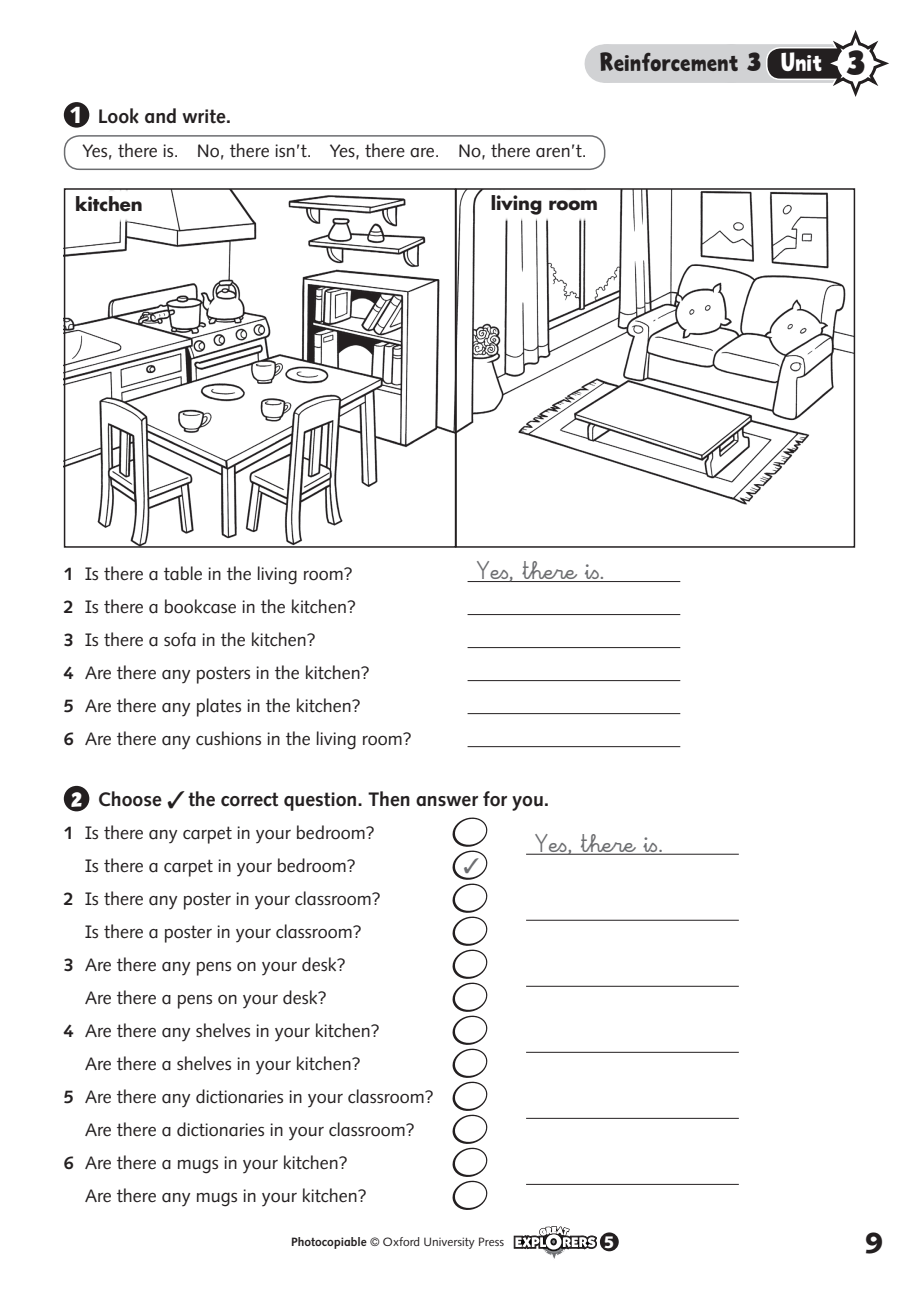
<style>
.page{position:relative;width:919px;height:1289px;background:#fff}
.page>*{position:absolute;margin:0;border:0;box-sizing:border-box;transform-origin:0 0}
.t1{font:30px "Tenby Plain";color:#231f20}
.t2{font:900 28.8px "Syntax Infant AS";color:#231f20}
.t3{font:27px "Escolar Pro Negra";color:#6c6d70}
.t4{font:22.5px "Tenby Plain";color:#231f20}
.t5{font:700 19.5px "Syntax Infant AS";color:#231f20}
.t6{font:18px/33px "Syntax Infant AS";color:#231f20}
.t7{font:700 18px "Futura Std";color:#231f20}
.t8{font:900 16.65px "Syntax Infant AS";color:#fff}
.t9{font:12px "Syntax Infant AS";color:#231f20}
.s1{font-weight:900;font-size:23.4px;color:#fff}
.s2{color:#fff}
.s3{font-size:30px}
.s4{font-weight:700}
.s5{font-family:"Tenby Plain";font-weight:400;font-size:18px;color:#fff}
</style>
<div class="page">
<div style="left:603px;top:44px;width:254px;height:39px;background:#d1d2d4"></div>
<svg style="left:766px;top:49px;width:10px;height:31px"></svg>
<div style="left:766px;top:48px;width:89px;height:31px;background:#231f20;border-radius:13px"></div>
<div style="left:766px;top:47px;width:89px;height:33px;border:2px solid #fff;border-radius:13px"></div>
<svg style="left:811px;top:30px;width:78px;height:67px"></svg>
<div style="left:64px;top:102px;width:25px;height:26px;background:#231f20;border-radius:50%"></div>
<div style="left:64px;top:135px;width:541px;height:35px;border:2px solid #6c6d70;border-radius:15px"></div>
<img style="left:67px;top:191px;width:785px;height:353px">
<hr style="left:467px;top:581px;width:213px;height:1px;background:#231f20">
<hr style="left:467px;top:614px;width:213px;height:1px;background:#231f20">
<hr style="left:467px;top:647px;width:213px;height:1px;background:#231f20">
<hr style="left:467px;top:680px;width:213px;height:1px;background:#231f20">
<hr style="left:467px;top:713px;width:213px;height:1px;background:#231f20">
<hr style="left:467px;top:746px;width:213px;height:1px;background:#231f20">
<div style="left:64px;top:785px;width:25px;height:26px;background:#231f20;border-radius:50%"></div>
<hr style="left:526px;top:853px;width:212px;height:1px;background:#231f20">
<hr style="left:526px;top:919px;width:212px;height:1px;background:#231f20">
<hr style="left:526px;top:985px;width:212px;height:1px;background:#231f20">
<hr style="left:526px;top:1051px;width:212px;height:1px;background:#231f20">
<hr style="left:526px;top:1117px;width:212px;height:1px;background:#231f20">
<hr style="left:526px;top:1183px;width:212px;height:1px;background:#231f20">
<div style="left:66px;top:188px;width:86px;height:34px;background:#fff"></div>
<div style="left:482px;top:187px;width:128px;height:34px;background:#fff"></div>
<div style="left:455px;top:188px;width:400px;height:359px;border:2px solid #231f20"></div>
<div style="left:64px;top:188px;width:392px;height:359px;border:2px solid #231f20"></div>
<svg style="left:514px;top:1226px;width:83px;height:33px"></svg>
<div style="left:600px;top:1232px;width:18px;height:19px;background:#231f20;border-radius:50%"></div>
<svg style="left:452px;top:817px;width:36px;height:393px"></svg>
<p class="t5" style="left:69px;top:105px;width:164px"><span class="s1">1</span> Look and write.</p>
<p class="t6" style="left:82px;top:135px;width:505px">Yes, there is. No, there isn’t. Yes, there are. No, there aren’t.</p>
<p class="t4" style="left:749px;top:47px;width:13px">?</p>
<h1 class="t1" style="left:847px;top:43px;width:17px">?</h1>
<p class="t4" style="left:599px;top:47px;width:267px">Reinforcement 3 <span class="s2">Unit</span> <span class="s3">3</span></p>
<p class="t7" style="left:75px;top:192px;width:69px">kitchen</p>
<p class="t7" style="left:490px;top:191px;width:109px">living room</p>
<p class="t6" style="left:64px;top:557px;width:290px"><span class="s4">1</span> Is there a table in the living room?</p>
<h3 class="t3" style="left:476px;top:556px;width:130px">¥e∫, there i∫.</h3>
<p class="t6" style="left:64px;top:590px;width:349px"><span class="s4">2</span> Is there a bookcase in the kitchen?<br><span class="s4">3</span> Is there a sofa in the kitchen?<br><span class="s4">4</span> Are there any posters in the kitchen?<br><span class="s4">5</span> Are there any plates in the kitchen?<br><span class="s4">6</span> Are there any cushions in the living room?</p>
<p class="t5" style="left:71px;top:788px;width:480px"><span class="s5">2</span> Choose ✓ the correct question. Then answer for you.</p>
<p class="t6" style="left:64px;top:816px;width:312px"><span class="s4">1</span> Is there any carpet in your bedroom?</p>
<h3 class="t3" style="left:534px;top:829px;width:130px">¥e∫, there i∫.</h3>
<p class="t6" style="left:85px;top:849px;width:272px">Is there a carpet in your bedroom?</p>
<p class="t6" style="left:64px;top:882px;width:318px"><span class="s4">2</span> Is there any poster in your classroom?</p>
<p class="t6" style="left:85px;top:915px;width:278px">Is there a poster in your classroom?</p>
<p class="t6" style="left:64px;top:948px;width:283px"><span class="s4">3</span> Are there any pens on your desk?</p>
<p class="t6" style="left:85px;top:981px;width:243px">Are there a pens on your desk?</p>
<p class="t6" style="left:64px;top:1014px;width:317px"><span class="s4">4</span> Are there any shelves in your kitchen?</p>
<p class="t6" style="left:85px;top:1047px;width:277px">Are there a shelves in your kitchen?</p>
<p class="t6" style="left:64px;top:1080px;width:371px"><span class="s4">5</span> Are there any dictionaries in your classroom?</p>
<p class="t6" style="left:85px;top:1113px;width:331px">Are there a dictionaries in your classroom?</p>
<p class="t6" style="left:64px;top:1146px;width:285px"><span class="s4">6</span> Are there a mugs in your kitchen?</p>
<p class="t6" style="left:85px;top:1179px;width:283px">Are there any mugs in your kitchen?</p>
<p class="t9" style="left:291px;top:1234px;width:214px"><span class="s4">Photocopiable</span> © Oxford University Press</p>
<p class="t8" style="left:604px;top:1231px;width:12px">5</p>
<h2 class="t2" style="left:864px;top:1225px;width:20px">9</h2>
</div>
